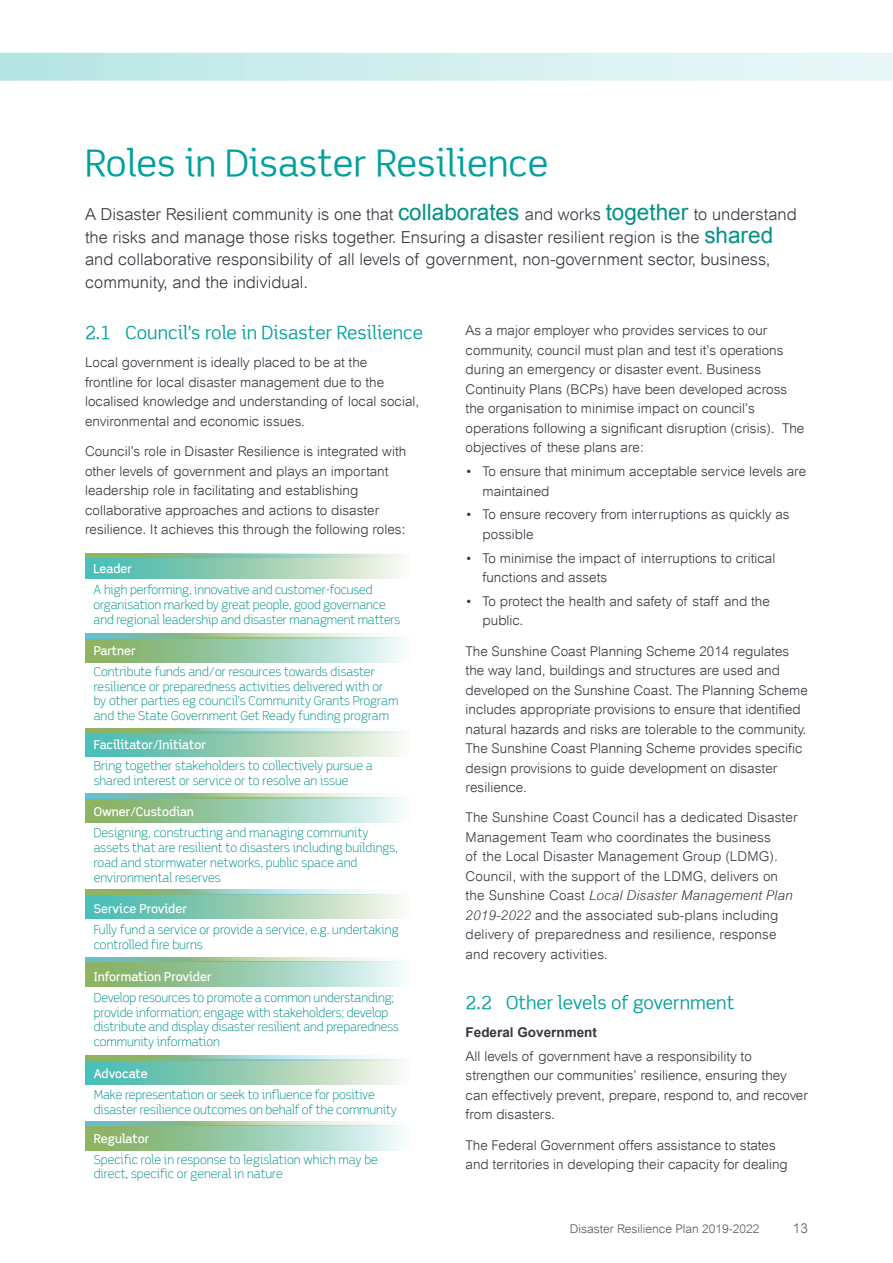
<style>
.page{position:relative;width:893px;height:1263px;background:#fff}
.page>*{position:absolute;margin:0;border:0;box-sizing:border-box;transform-origin:0 0}
.t1{font:36px "Scene Alt";color:#00a19b}
.t2{font:18px "Scene Alt";color:#00a19b}
.t3{font:300 16.5px/22.5px "Arial";color:#343741}
.t4{font:300 13.5px/19.5px "Arial";color:#343741}
.t5{font:700 13.5px "Arial";color:#343741}
.t6{font:300 13.5px "Arial";color:#53565f}
.t7{font:300 12.15px/14.9px "Scene Alt";color:#009189}
.t8{font:500 12.15px "Scene Alt";color:#fff}
.t9{font:300 12px "Arial";color:#53565f}
.s1{font-weight:400;font-size:22.5px;color:#009189}
.s2{font-style:italic}
</style>
<div class="page">
<div style="left:0;top:53px;width:893px;height:28px;background:linear-gradient(to right,#b7e6e4,#ecf8f8)"></div>
<svg style="left:85px;top:558px;width:315px;height:21px;background:#98d1bd"></svg>
<svg style="left:85px;top:553px;width:318px;height:5px;background:#a1cbac"></svg>
<svg style="left:85px;top:733px;width:318px;height:23px;background:#99d1bd"></svg>
<svg style="left:85px;top:729px;width:318px;height:4px"></svg>
<svg style="left:85px;top:894px;width:318px;height:25px;background:#99d1bd"></svg>
<svg style="left:85px;top:890px;width:291px;height:4px"></svg>
<svg style="left:85px;top:1060px;width:318px;height:24px;background:#99d1bd"></svg>
<svg style="left:85px;top:1056px;width:318px;height:4px"></svg>
<svg style="left:85px;top:638px;width:320px;height:24px;background:#a6cfad"></svg>
<svg style="left:85px;top:633px;width:319px;height:5px;background:#afd3ba"></svg>
<svg style="left:85px;top:798px;width:320px;height:24px;background:#a6cfad"></svg>
<svg style="left:85px;top:794px;width:319px;height:4px"></svg>
<svg style="left:85px;top:962px;width:316px;height:24px;background:#a5cfac"></svg>
<svg style="left:85px;top:957px;width:319px;height:5px;background:#aed3ba"></svg>
<svg style="left:85px;top:1126px;width:316px;height:24px;background:#a5cfac"></svg>
<svg style="left:85px;top:1121px;width:319px;height:5px;background:#aed3ba"></svg>
<h1 class="t1" style="left:85px;top:141px;width:465px">Roles in Disaster Resilience</h1>
<p class="t3" style="left:85px;top:203px;width:713px">A Disaster Resilient community is one that <span class="s1">collaborates</span> and works <span class="s1">together</span> to understand the risks and manage those risks together. Ensuring a disaster resilient region is the <span class="s1">shared </span>and collaborative responsibility of all levels of government, non-government sector, business, community, and the individual.</p>
<h2 class="t2" style="left:85px;top:322px;width:340px">2.1 Council’s role in Disaster Resilience</h2>
<p class="t4" style="left:85px;top:353px;width:336px">Local government is ideally placed to be at the<br>frontline for local disaster management due to the localised knowledge and understanding of local social, environmental and economic issues.</p>
<p class="t4" style="left:85px;top:442px;width:323px">Council’s role in Disaster Resilience is integrated with other levels of government and plays an important leadership role in facilitating and establishing collaborative approaches and actions to disaster resilience. It achieves this through the following roles:</p>
<p class="t4" style="left:466px;top:321px;width:340px">As a major employer who provides services to our community, council must plan and test it’s operations during an emergency or disaster event. Business Continuity Plans (BCPs) have been developed across the organisation to minimise impact on council’s operations following a significant disruption (crisis). The objectives of these plans are:</p>
<p class="t4" style="left:483px;top:462px;width:325px;text-indent:-17px">• To ensure that minimum acceptable service levels are maintained</p>
<p class="t4" style="left:483px;top:505px;width:309px;text-indent:-17px">• To ensure recovery from interruptions as quickly as possible</p>
<p class="t4" style="left:483px;top:548px;width:294px;text-indent:-17px">• To minimise the impact of interruptions to critical functions and assets</p>
<p class="t4" style="left:483px;top:591px;width:289px;text-indent:-17px">• To protect the health and safety of staff and the public.</p>
<p class="t4" style="left:466px;top:641px;width:344px">The Sunshine Coast Planning Scheme 2014 regulates the way land, buildings and structures are used and developed on the Sunshine Coast. The Planning Scheme includes appropriate provisions to ensure that identified natural hazards and risks are tolerable to the community.<br>The Sunshine Coast Planning Scheme provides specific design provisions to guide development on disaster resilience.</p>
<p class="t4" style="left:466px;top:808px;width:333px">The Sunshine Coast Council has a dedicated Disaster Management Team who coordinates the business<br>of the Local Disaster Management Group (LDMG).<br>Council, with the support of the LDMG, delivers on the Sunshine Coast <span class="s2">Local Disaster Management Plan 2019-2022</span> and the associated sub-plans including delivery of preparedness and resilience, response and recovery activities.</p>
<h2 class="t2" style="left:466px;top:991px;width:270px">2.2 Other levels of government</h2>
<p class="t5" style="left:466px;top:1023px;width:133px">Federal Government</p>
<p class="t4" style="left:466px;top:1046px;width:344px">All levels of government have a responsibility to strengthen our communities’ resilience, ensuring they can effectively prevent, prepare, respond to, and recover from disasters.</p>
<p class="t4" style="left:466px;top:1135px;width:324px">The Federal Government offers assistance to states and territories in developing their capacity for dealing</p>
<p class="t8" style="left:94px;top:561px;width:40px">Leader</p>
<p class="t7" style="left:94px;top:582px;width:308px">A high performing, innovative and customer-focused organisation marked by great people, good governance and regional leadership and disaster managment matters</p>
<p class="t8" style="left:94px;top:643px;width:43px">Partner</p>
<p class="t7" style="left:94px;top:664px;width:306px">Contribute funds and/or resources towards disaster resilience or preparedness activities delivered with or by other parties eg council’s Community Grants Program and the State Government Get Ready funding program</p>
<p class="t8" style="left:94px;top:737px;width:114px">Facilitator/Initiator</p>
<p class="t7" style="left:94px;top:758px;width:280px">Bring together stakeholders to collectively pursue a shared interest or service or to resolve an issue</p>
<p class="t8" style="left:94px;top:804px;width:102px">Owner/Custodian</p>
<p class="t7" style="left:94px;top:825px;width:306px">Designing, constructing and managing community assets that are resilient to disasters including buildings, road and stormwater networks, public space and environmental reserves</p>
<p class="t8" style="left:94px;top:901px;width:95px">Service Provider</p>
<p class="t7" style="left:94px;top:922px;width:306px">Fully fund a service or provide a service, e.g. undertaking controlled fire burns</p>
<p class="t8" style="left:94px;top:969px;width:119px">Information Provider</p>
<p class="t7" style="left:94px;top:990px;width:307px">Develop resources to promote a common understanding; provide information; engage with stakeholders; develop distribute and display disaster resilient and preparedness community information</p>
<p class="t8" style="left:94px;top:1066px;width:56px">Advocate</p>
<p class="t7" style="left:94px;top:1087px;width:305px">Make representation or seek to influence for positive disaster resilience outcomes on behalf of the community</p>
<p class="t8" style="left:94px;top:1131px;width:57px">Regulator</p>
<p class="t7" style="left:94px;top:1152px;width:286px">Specific role in response to legislation which may be direct, specific or general in nature</p>
<p class="t9" style="left:570px;top:1222px;width:191px">Disaster Resilience Plan 2019-2022</p>
<p class="t6" style="left:793px;top:1220px;width:17px">13</p>
</div>
